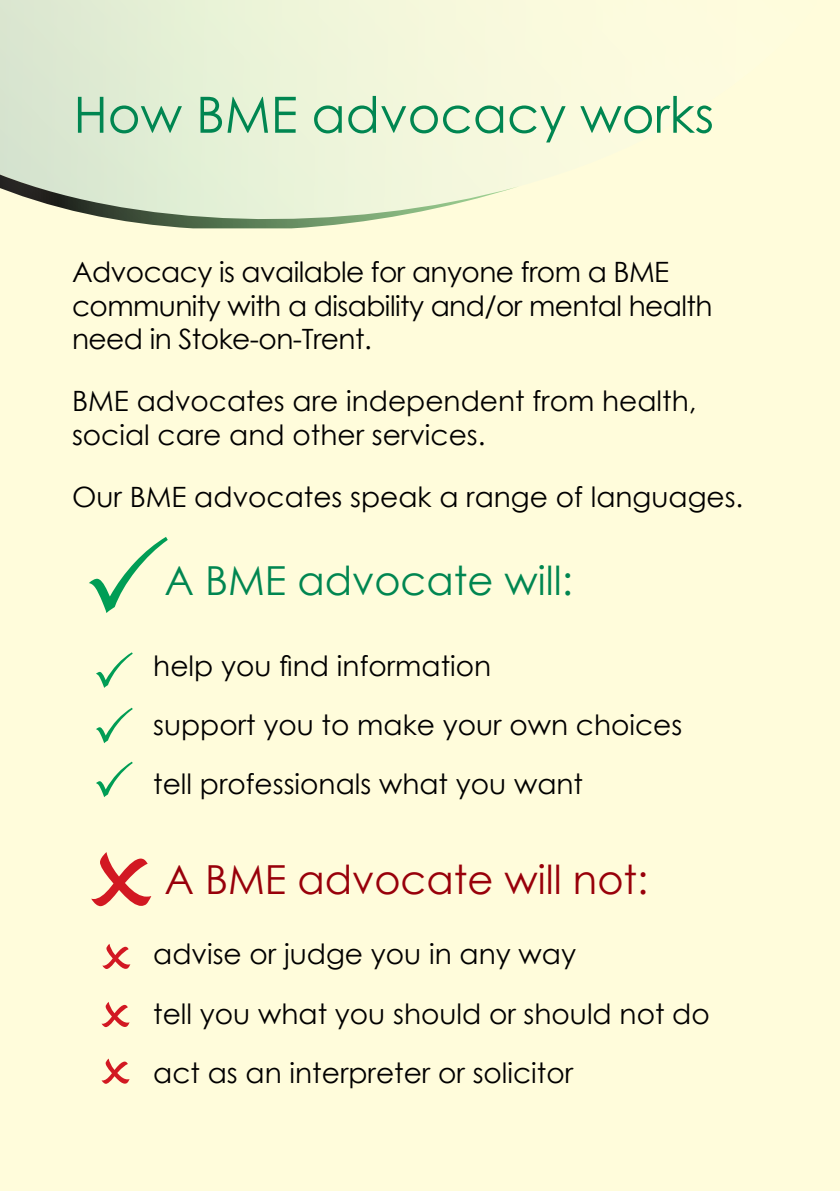
<style>
.page{position:relative;width:840px;height:1191px;background:#fff}
.page>*{position:absolute;margin:0;border:0;box-sizing:border-box;transform-origin:0 0}
.t1{font:50px "Century Gothic";color:#008651}
.t2{font:40px "Century Gothic";color:#98000a}
.t3{font:40px "Century Gothic";color:#008651}
.t4{font:28px/59.4px "Century Gothic";color:#000}
.t5{font:28px/33.6px "Century Gothic";letter-spacing:-.02em;color:#000}
</style>
<div class="page">
<div style="left:0;top:0;width:839px;height:1191px;background:#fffcdb"></div>
<svg style="left:0;top:0;width:463px;height:169px"></svg>
<svg style="left:0;top:169px;width:518px;height:60px"></svg>
<h1 class="t1" style="left:74px;top:80px;width:641px">How BME advocacy works</h1>
<p class="t5" style="left:72px;top:254px;width:641px">Advocacy is available for anyone from a BME community with a disability and/or mental health need in Stoke-on-Trent.</p>
<p class="t4" style="left:72px;top:384px;width:625px;line-height:33.6px">BME advocates are independent from health, social care and other services.</p>
<p class="t4" style="left:72px;top:467px;width:672px">Our BME advocates speak a range of languages.</p>
<h2 class="t3" style="left:164px;top:552px;width:410px">A BME advocate will:</h2>
<p class="t4" style="left:153px;top:635px;width:530px">help you find information<br>support you to make your own choices tell professionals what you want</p>
<h2 class="t2" style="left:164px;top:851px;width:485px">A BME advocate will not:</h2>
<p class="t4" style="left:153px;top:924px;width:558px">advise or judge you in any way<br>tell you what you should or should not do act as an interpreter or solicitor</p>
</div>
